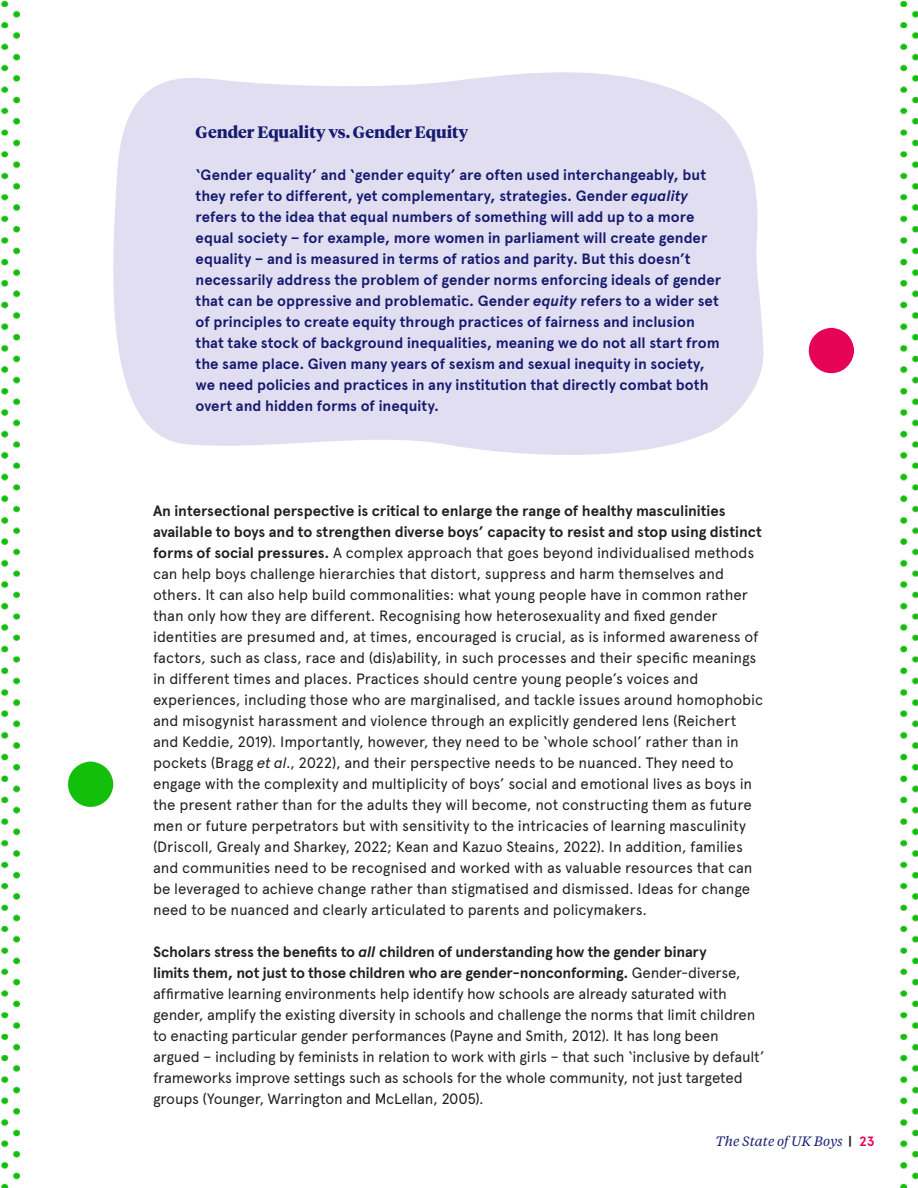
<style>
.page{position:relative;width:918px;height:1188px;background:#fff}
.page>*{position:absolute;margin:0;border:0;box-sizing:border-box;transform-origin:0 0}
.t1{font:700 16.5px "Tiempos Headline";color:#161b70}
.t2{font:15px/21px "Apercu";letter-spacing:-.005em;color:#231f20}
.t3{font:700 15px/21px "Apercu";color:#161b70}
.t4{font:italic 13.5px "Tiempos Text";color:#161b70}
.s1{font-style:italic}
.s2{font-weight:700}
.s3{font-weight:700;font-style:italic}
.s4{font-family:"Apercu";font-weight:700;font-style:normal;color:#231f20}
.s5{font-family:"Apercu";font-weight:700;font-style:normal;color:#e50357}
</style>
<div class="page">
<img style="left:899px;top:1px;width:19px;height:1187px">
<img style="left:0;top:1px;width:19px;height:1187px">
<svg style="left:113px;top:72px;width:651px;height:383px;fill:#e2def1"></svg>
<svg style="left:808px;top:328px;width:46px;height:46px"></svg>
<svg style="left:68px;top:762px;width:45px;height:45px"></svg>
<p class="t1" style="left:196px;top:121px;width:274px">Gender Equality vs. Gender Equity</p>
<p class="t3" style="left:196px;top:164px;width:527px">‘Gender equality’ and ‘gender equity’ are often used interchangeably, but they refer to different, yet complementary, strategies. Gender <span class="s1">equality </span>refers to the idea that equal numbers of something will add up to a more equal society – for example, more women in parliament will create gender equality – and is measured in terms of ratios and parity. But this doesn’t necessarily address the problem of gender norms enforcing ideals of gender that can be oppressive and problematic. Gender <span class="s1">equity</span> refers to a wider set of principles to create equity through practices of fairness and inclusion that take stock of background inequalities, meaning we do not all start from the same place. Given many years of sexism and sexual inequity in society, we need policies and practices in any institution that directly combat both overt and hidden forms of inequity.</p>
<p class="t2" style="left:153px;top:500px;width:612px"><span class="s2">An intersectional perspective is critical to enlarge the range of healthy masculinities available to boys and to strengthen diverse boys’ capacity to resist and stop using distinct forms of social pressures.</span> A complex approach that goes beyond individualised methods can help boys challenge hierarchies that distort, suppress and harm themselves and others. It can also help build commonalities: what young people have in common rather than only how they are different. Recognising how heterosexuality and fixed gender identities are presumed and, at times, encouraged is crucial, as is informed awareness of factors, such as class, race and (dis)ability, in such processes and their specific meanings in different times and places. Practices should centre young people’s voices and experiences, including those who are marginalised, and tackle issues around homophobic and misogynist harassment and violence through an explicitly gendered lens (Reichert and Keddie, 2019). Importantly, however, they need to be ‘whole school’ rather than in pockets (Bragg <span class="s1">et al</span>., 2022), and their perspective needs to be nuanced. They need to engage with the complexity and multiplicity of boys’ social and emotional lives as boys in the present rather than for the adults they will become, not constructing them as future men or future perpetrators but with sensitivity to the intricacies of learning masculinity (Driscoll, Grealy and Sharkey, 2022; Kean and Kazuo Steains, 2022). In addition, families and communities need to be recognised and worked with as valuable resources that can be leveraged to achieve change rather than stigmatised and dismissed. Ideas for change need to be nuanced and clearly articulated to parents and policymakers.</p>
<p class="t2" style="left:153px;top:941px;width:613px"><span class="s2">Scholars stress the benefits to</span> <span class="s3">all</span> <span class="s2">children of understanding how the gender binary<br>limits them, not just to those children who are gender-nonconforming.</span> Gender-diverse, affirmative learning environments help identify how schools are already saturated with gender, amplify the existing diversity in schools and challenge the norms that limit children to enacting particular gender performances (Payne and Smith, 2012). It has long been argued – including by feminists in relation to work with girls – that such ‘inclusive by default’ frameworks improve settings such as schools for the whole community, not just targeted groups (Younger, Warrington and McLellan, 2005).</p>
<p class="t4" style="left:716px;top:1132px;width:161px">The State of UK Boys <span class="s4">|</span> <span class="s5">23</span></p>
</div>
